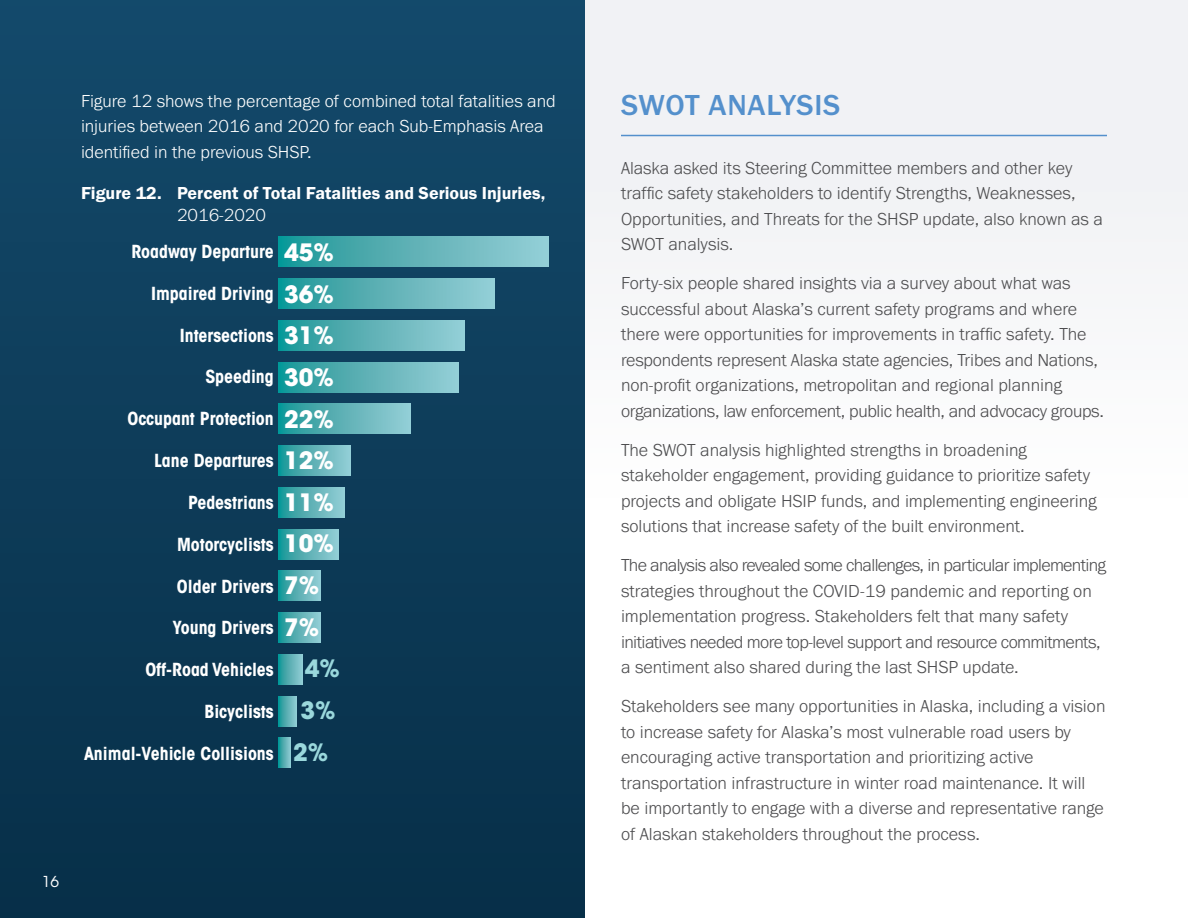
<style>
.page{position:relative;width:1188px;height:918px;background:#fff}
.page>*{position:absolute;margin:0;border:0;box-sizing:border-box;transform-origin:0 0}
.Heading_2_Blue{font:500 30px "Franklin Gothic URW";letter-spacing:.02em;color:#5490cc}
.t1{font:700 23.85px "ITC Avant Garde Std";color:#fff}
.t2{font:700 23.85px "ITC Avant Garde Std";color:#9ad8dc}
.Body_Text{font:300 18px/25.5px "Franklin Gothic URW";color:#4d4d4f}
.Body_Text-2{font:300 18px/25.5px "Franklin Gothic URW";color:#fff}
.t3{font:18px/21.6px "Franklin Gothic URW Dem";color:#fff}
.t4{font:700 condensed 17.85px "ITC Avant Garde Std";color:#fff}
.t5{font:15px "ITC Avant Garde Std";color:#fff}
.s1{font-family:"Franklin Gothic URW";font-weight:300}
</style>
<div class="page">
<div style="left:0;top:0;width:1188px;height:504px;background:#f6f7f8"></div>
<svg style="left:584px;top:0;width:371px;height:163px"></svg>
<div style="left:0;top:179px;width:955px;height:6px;background:#f1f2f5"></div>
<div style="left:0;top:0;width:584px;height:918px;background:linear-gradient(to bottom,#144b6c,#072f48)"></div>
<hr style="left:621px;top:135px;width:486px;height:1px;background:#5490cc">
<svg style="left:279px;top:237px;width:269px;height:30px"></svg>
<svg style="left:279px;top:279px;width:215px;height:30px"></svg>
<svg style="left:279px;top:320px;width:185px;height:30px"></svg>
<svg style="left:279px;top:362px;width:179px;height:30px"></svg>
<svg style="left:279px;top:404px;width:131px;height:30px"></svg>
<div style="left:279px;top:446px;width:71px;height:30px;background:linear-gradient(to right,#1e9798,#98cdd5)"></div>
<svg style="left:279px;top:487px;width:65px;height:30px"></svg>
<svg style="left:279px;top:529px;width:60px;height:30px"></svg>
<div style="left:279px;top:571px;width:42px;height:30px;background:linear-gradient(to right,#209798,#95cbd3)"></div>
<div style="left:279px;top:613px;width:42px;height:30px;background:linear-gradient(to right,#209798,#95cbd3)"></div>
<div style="left:279px;top:654px;width:24px;height:30px;background:linear-gradient(to right,#239798,#91cad2)"></div>
<svg style="left:279px;top:696px;width:18px;height:30px"></svg>
<svg style="left:279px;top:738px;width:12px;height:30px"></svg>
<p class="Body_Text-2" style="left:81px;top:87px;width:476px">Figure 12 shows the percentage of combined total fatalities and injuries between 2016 and 2020 for each Sub-Emphasis Area identified in the previous SHSP.</p>
<p class="t3" style="left:177px;top:182px;width:370px;text-indent:-96px">Figure 12. Percent of Total Fatalities and Serious Injuries,<br><span class="s1">2016-2020</span></p>
<p class="t4" style="left:131px;top:240px;width:144px">Roadway Departure</p>
<p class="t4" style="left:151px;top:282px;width:124px">Impaired Driving</p>
<p class="t4" style="left:180px;top:324px;width:95px">Intersections</p>
<p class="t4" style="left:205px;top:365px;width:70px">Speeding</p>
<p class="t4" style="left:127px;top:407px;width:148px">Occupant Protection</p>
<p class="t4" style="left:154px;top:449px;width:121px">Lane Departures</p>
<p class="t4" style="left:188px;top:491px;width:87px">Pedestrians</p>
<p class="t4" style="left:177px;top:533px;width:98px">Motorcyclists</p>
<p class="t4" style="left:177px;top:575px;width:98px">Older Drivers</p>
<p class="t4" style="left:173px;top:616px;width:102px">Young Drivers</p>
<p class="t4" style="left:145px;top:658px;width:130px">Off-Road Vehicles</p>
<p class="t4" style="left:204px;top:700px;width:71px">Bicyclists</p>
<p class="t4" style="left:84px;top:742px;width:191px">Animal-Vehicle Collisions</p>
<p class="t1" style="left:284px;top:237px;width:51px">45%</p>
<p class="t1" style="left:284px;top:279px;width:51px">36%</p>
<p class="t1" style="left:284px;top:320px;width:51px">31%</p>
<p class="t1" style="left:284px;top:362px;width:51px">30%</p>
<p class="t1" style="left:284px;top:403px;width:51px">22%</p>
<p class="t1" style="left:284px;top:445px;width:51px">12%</p>
<p class="t1" style="left:284px;top:487px;width:51px">11%</p>
<p class="t1" style="left:284px;top:528px;width:51px">10%</p>
<p class="t1" style="left:284px;top:570px;width:37px">7%</p>
<p class="t1" style="left:284px;top:612px;width:37px">7%</p>
<p class="t2" style="left:305px;top:653px;width:37px">4%</p>
<p class="t2" style="left:300px;top:695px;width:37px">3%</p>
<p class="t2" style="left:293px;top:736px;width:37px">2%</p>
<p class="t5" style="left:42px;top:873px;width:19px">16</p>
<p class="Heading_2_Blue" style="left:621px;top:86px;width:221px">SWOT ANALYSIS</p>
<p class="Body_Text" style="left:621px;top:155px;width:484px">Alaska asked its Steering Committee members and other key traffic safety stakeholders to identify Strengths, Weaknesses, Opportunities, and Threats for the SHSP update, also known as a SWOT analysis.</p>
<p class="Body_Text" style="left:621px;top:270px;width:485px">Forty-six people shared insights via a survey about what was successful about Alaska’s current safety programs and where there were opportunities for improvements in traffic safety. The respondents represent Alaska state agencies, Tribes and Nations, non-profit organizations, metropolitan and regional planning organizations, law enforcement, public health, and advocacy groups.</p>
<p class="Body_Text" style="left:621px;top:437px;width:477px">The SWOT analysis highlighted strengths in broadening stakeholder engagement, providing guidance to prioritize safety projects and obligate HSIP funds, and implementing engineering solutions that increase safety of the built environment.</p>
<p class="Body_Text" style="left:621px;top:552px;width:487px">The analysis also revealed some challenges, in particular implementing strategies throughout the COVID-19 pandemic and reporting on implementation progress. Stakeholders felt that many safety initiatives needed more top-level support and resource commitments, a sentiment also shared during the last SHSP update.</p>
<p class="Body_Text" style="left:621px;top:693px;width:486px">Stakeholders see many opportunities in Alaska, including a vision to increase safety for Alaska’s most vulnerable road users by encouraging active transportation and prioritizing active transportation infrastructure in winter road maintenance. It will be importantly to engage with a diverse and representative range of Alaskan stakeholders throughout the process.</p>
</div>
